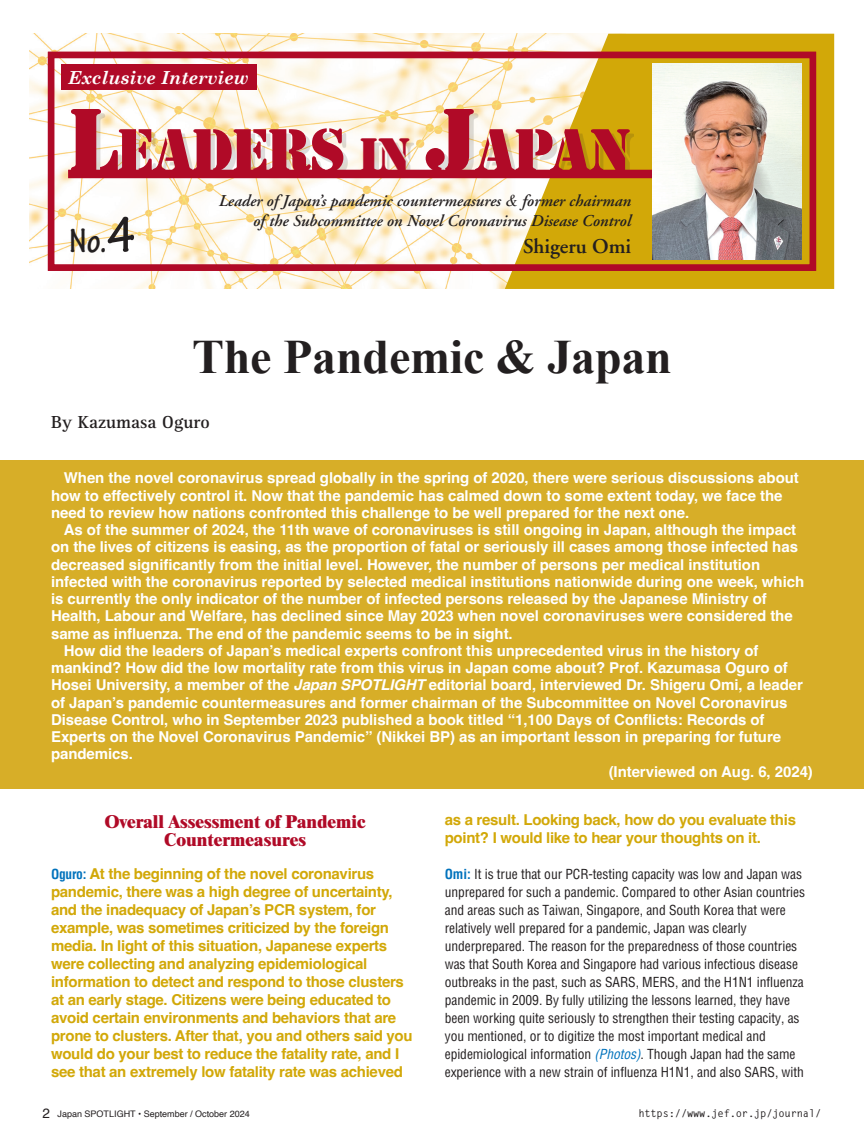
<style>
.page{position:relative;width:864px;height:1136px;background:#fff}
.page>*{position:absolute;margin:0;border:0;box-sizing:border-box;transform-origin:0 0}
.t1{font:57px "Stencil Std";letter-spacing:-.025em;color:#b00a27}
.t2{font:700 48px "Times New Roman";letter-spacing:-.005em;color:#231f20}
.t3{font:700 condensed 36px "Tekton Pro";color:#231f20}
.t4{font:600 21px "Adobe Garamond";color:#231f20}
.t5{font:800 18px/18px "Times";color:#b00a27;text-align:center}
.t6{font:italic 700 18px "Century Schoolbook";color:#fff}
.t7{font:700 18px "Rotis Serif";color:#231f20}
.t8{font:italic 600 16.5px/20.1px "Adobe Garamond";color:#231f20;text-align:right}
.t9{font:700 15px/17.2px "Helvetica";letter-spacing:-.005em;color:#fff}
.t10{font:700 15px/18px "Helvetica";letter-spacing:-.02em;color:#d2a808}
.t11{font:condensed 13.5px/18px "Helvetica";letter-spacing:-.005em;color:#231f20}
.t12{font:700 10.5px "Letter Gothic Std";letter-spacing:-.02em;color:#231f20}
.t13{font:9px "Helvetica";color:#231f20}
.s1{font-size:84px}
.s2{font-size:45px}
.s3{font-family:"Times";font-weight:400}
.s4{font-size:54px}
.s5{font-style:italic}
.s6{font-stretch:condensed;font-size:13.5px;color:#0072bc}
.s7{font-weight:700;color:#0072bc}
.s8{font-style:italic;color:#0072bc}
.s9{font-size:13.5px}
</style>
<div class="page">
<img style="left:30px;top:34px;width:474px;height:255px">
<svg style="left:504px;top:34px;width:329px;height:255px;background:#dab73b"></svg>
<div style="left:0;top:460px;width:863px;height:328px;background:#d7ae28"></div>
<div style="left:61px;top:64px;width:195px;height:26px;background:#b00a27"></div>
<div style="left:48px;top:52px;width:767px;height:219px;border:6px solid #b00a27"></div>
<div style="left:75px;top:113px;width:559px;height:65px;background:#231f20;opacity:.15"></div>
<div style="left:68px;top:170px;width:595px;height:8px;background:#b00a27"></div>
<img style="left:652px;top:63px;width:149px;height:196px">
<p class="t6" style="left:68px;top:66px;width:182px">Exclusive Interview</p>
<h1 class="t1" style="left:68px;top:114px;width:565px"><span class="s1">L</span>EADERS <span class="s2">IN</span> <span class="s1">J</span>APAN</h1>
<p class="t8" style="left:219px;top:191px;width:413px">Leader of Japan’s pandemic countermeasures <span class="s3">&amp;</span> former chairman of the Subcommittee on Novel Coronavirus Disease Control</p>
<h3 class="t4" style="left:523px;top:234px;width:109px">Shigeru Omi</h3>
<h3 class="t3" style="left:69px;top:219px;width:67px">No.<span class="s4">4</span></h3>
<h2 class="t2" style="left:192px;top:323px;width:481px">The Pandemic &amp; Japan</h2>
<p class="t7" style="left:51px;top:412px;width:160px">By Kazumasa Oguro</p>
<p class="t9" style="left:51px;top:471px;width:749px;text-indent:13px">When the novel coronavirus spread globally in the spring of 2020, there were serious discussions about how to effectively control it. Now that the pandemic has calmed down to some extent today, we face the need to review how nations confronted this challenge to be well prepared for the next one.</p>
<p class="t9" style="left:64px;top:523px;width:733px">As of the summer of 2024, the 11th wave of coronaviruses is still ongoing in Japan, although the impact</p>
<p class="t9" style="left:51px;top:540px;width:748px">on the lives of citizens is easing, as the proportion of fatal or seriously ill cases among those infected has</p>
<p class="t9" style="left:51px;top:557px;width:710px">decreased significantly from the initial level. However, the number of persons per medical institution</p>
<p class="t9" style="left:51px;top:574px;width:754px">infected with the coronavirus reported by selected medical institutions nationwide during one week, which</p>
<p class="t9" style="left:51px;top:592px;width:717px">is currently the only indicator of the number of infected persons released by the Japanese Ministry of</p>
<p class="t9" style="left:51px;top:609px;width:742px">Health, Labour and Welfare, has declined since May 2023 when novel coronaviruses were considered the</p>
<p class="t9" style="left:51px;top:626px;width:463px">same as influenza. The end of the pandemic seems to be in sight.</p>
<p class="t9" style="left:64px;top:643px;width:696px">How did the leaders of Japan’s medical experts confront this unprecedented virus in the history of</p>
<p class="t9" style="left:51px;top:661px;width:738px">mankind? How did the low mortality rate from this virus in Japan come about? Prof. Kazumasa Oguro of</p>
<p class="t9" style="left:51px;top:678px;width:753px">Hosei University, a member of the <span class="s5">Japan SPOTLIGHT</span> editorial board, interviewed Dr. Shigeru Omi, a leader</p>
<p class="t9" style="left:51px;top:695px;width:737px">of Japan’s pandemic countermeasures and former chairman of the Subcommittee on Novel Coronavirus</p>
<p class="t9" style="left:51px;top:712px;width:714px">Disease Control, who in September 2023 published a book titled “1,100 Days of Conflicts: Records of</p>
<p class="t9" style="left:51px;top:730px;width:731px">Experts on the Novel Coronavirus Pandemic” (Nikkei BP) as an important lesson in preparing for future</p>
<p class="t9" style="left:51px;top:747px;width:83px">pandemics.</p>
<p class="t9" style="left:608px;top:764px;width:206px">(Interviewed on Aug. 6, 2024)</p>
<p class="t5" style="left:105px;top:812px;width:262px">Overall Assessment of Pandemic<br>Countermeasures</p>
<p class="t10" style="left:51px;top:866px;width:363px"><span class="s6">Oguro:</span> At the beginning of the novel coronavirus pandemic, there was a high degree of uncertainty, and the inadequacy of Japan’s PCR system, for example, was sometimes criticized by the foreign media. In light of this situation, Japanese experts were collecting and analyzing epidemiological information to detect and respond to those clusters at an early stage. Citizens were being educated to avoid certain environments and behaviors that are prone to clusters. After that, you and others said you would do your best to reduce the fatality rate, and I see that an extremely low fatality rate was achieved</p>
<p class="t10" style="left:444px;top:812px;width:352px">as a result. Looking back, how do you evaluate this point? I would like to hear your thoughts on it.</p>
<p class="t11" style="left:444px;top:864px;width:362px"><span class="s7">Omi:</span> It is true that our PCR-testing capacity was low and Japan was unprepared for such a pandemic. Compared to other Asian countries and areas such as Taiwan, Singapore, and South Korea that were relatively well prepared for a pandemic, Japan was clearly underprepared. The reason for the preparedness of those countries was that South Korea and Singapore had various infectious disease outbreaks in the past, such as SARS, MERS, and the H1N1 influenza pandemic in 2009. By fully utilizing the lessons learned, they have been working quite seriously to strengthen their testing capacity, as you mentioned, or to digitize the most important medical and epidemiological information <span class="s8">(Photos)</span>. Though Japan had the same experience with a new strain of influenza H1N1, and also SARS, with</p>
<p class="t13" style="left:43px;top:1106px;width:209px"><span class="s9">2</span> Japan SPOTLIGHT • September / October 2024</p>
<p class="t12" style="left:638px;top:1106px;width:184px">https://www.jef.or.jp/journal/</p>
</div>
